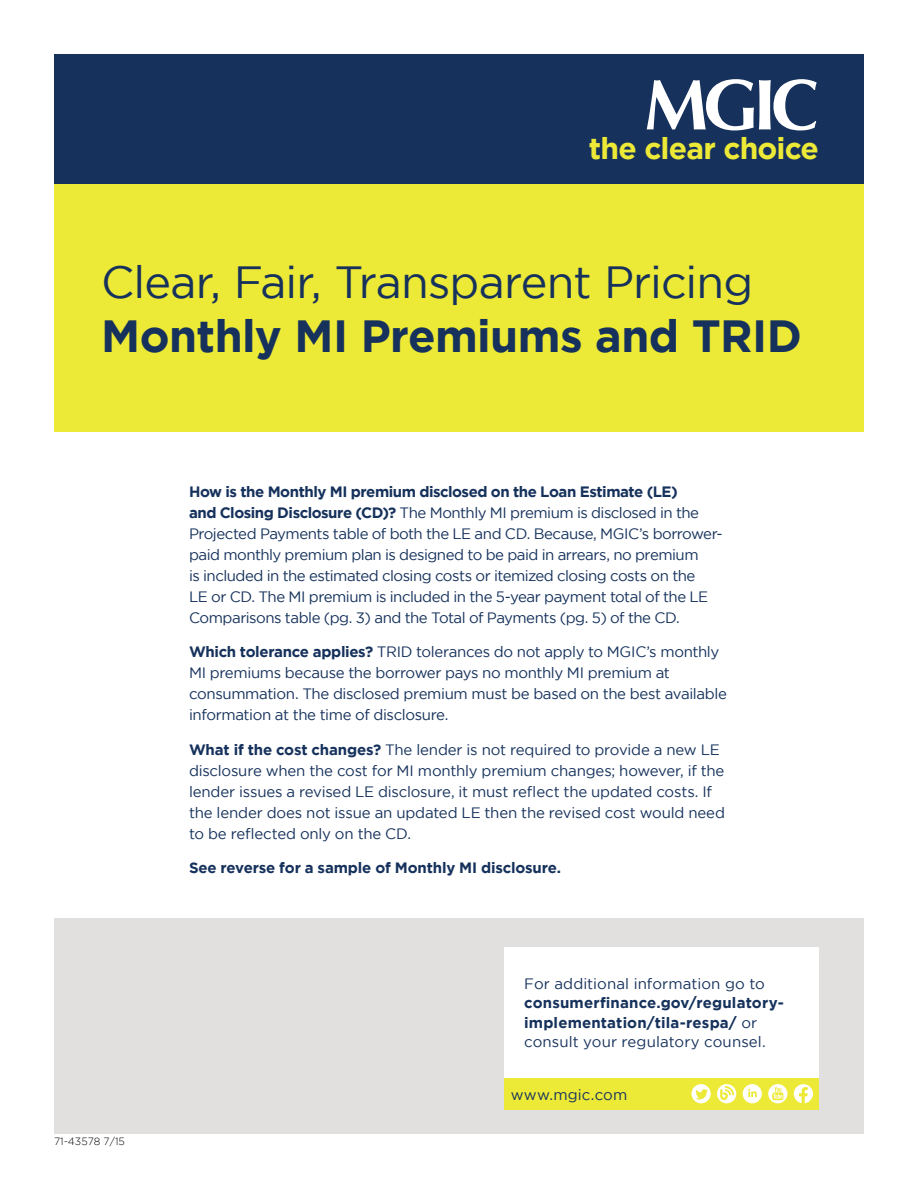
<style>
.page{position:relative;width:918px;height:1188px;background:#fff}
.page>*{position:absolute;margin:0;border:0;box-sizing:border-box;transform-origin:0 0}
.t1{font:700 72px "Optima";color:#fff}
.t2{font:45px "Gotham";letter-spacing:-.02em;color:#16325c}
.t3{font:700 45px "Gotham";letter-spacing:-.015em;color:#16325c}
.t4{font:700 30px "Gotham";letter-spacing:-.03em;color:#ede937}
.t5{font:15px/21px "Gotham";letter-spacing:-.025em;color:#16325c}
.t6{font:15px/19.5px "Gotham";letter-spacing:.005em;color:#16325c}
.t7{font:700 15px "Gotham";letter-spacing:-.01em;color:#16325c}
.t8{font:300 10.5px "Gotham";color:#000}
.s1{font-weight:700}
</style>
<div class="page">
<div style="left:54px;top:54px;width:810px;height:131px;background:#16325c"></div>
<div style="left:54px;top:185px;width:810px;height:247px;background:#ede937"></div>
<div style="left:54px;top:918px;width:810px;height:216px;background:#e2e0df"></div>
<div style="left:504px;top:947px;width:315px;height:131px;background:#fff"></div>
<div style="left:504px;top:1078px;width:315px;height:32px;background:#ede937"></div>
<svg style="left:717px;top:1084px;width:19px;height:19px"></svg>
<svg style="left:794px;top:1084px;width:19px;height:19px"></svg>
<svg style="left:768px;top:1084px;width:19px;height:19px"></svg>
<svg style="left:743px;top:1084px;width:19px;height:19px"></svg>
<svg style="left:692px;top:1084px;width:19px;height:19px"></svg>
<h1 class="t1" style="left:644px;top:63px;width:176px">MGIC</h1>
<h3 class="t4" style="left:589px;top:131px;width:232px">the clear choice</h3>
<h2 class="t2" style="left:101px;top:257px;width:654px">Clear, Fair, Transparent Pricing</h2>
<h2 class="t3" style="left:101px;top:310px;width:702px">Monthly MI Premiums and TRID</h2>
<p class="t5" style="left:189px;top:481px;width:535px"><span class="s1">How is the Monthly MI premium disclosed on the Loan Estimate (LE)<br>and Closing Disclosure (CD)?</span> The Monthly MI premium is disclosed in the Projected Payments table of both the LE and CD. Because, MGIC’s borrower&shy;paid monthly premium plan is designed to be paid in arrears, no premium<br>is included in the estimated closing costs or itemized closing costs on the<br>LE or CD. The MI premium is included in the 5-year payment total of the LE Comparisons table (pg. 3) and the Total of Payments (pg. 5) of the CD.</p>
<p class="t5" style="left:189px;top:641px;width:540px"><span class="s1">Which tolerance applies?</span> TRID tolerances do not apply to MGIC’s monthly MI premiums because the borrower pays no monthly MI premium at consummation. The disclosed premium must be based on the best available information at the time of disclosure.</p>
<p class="t5" style="left:189px;top:739px;width:538px"><span class="s1">What if the cost changes?</span> The lender is not required to provide a new LE disclosure when the cost for MI monthly premium changes; however, if the lender issues a revised LE disclosure, it must reflect the updated costs. If the lender does not issue an updated LE then the revised cost would need to be reflected only on the CD.</p>
<p class="t7" style="left:189px;top:859px;width:374px">See reverse for a sample of Monthly MI disclosure.</p>
<p class="t6" style="left:524px;top:973px;width:261px">For additional information go to <span class="s1">consumerfinance.gov/regulatory&shy;implementation/tila-respa/</span> or consult your regulatory counsel.</p>
<p class="t8" style="left:54px;top:1136px;width:72px">71-43578 7/15</p>
<p class="t6" style="left:511px;top:1085px;width:118px">www.mgic.com</p>
</div>
